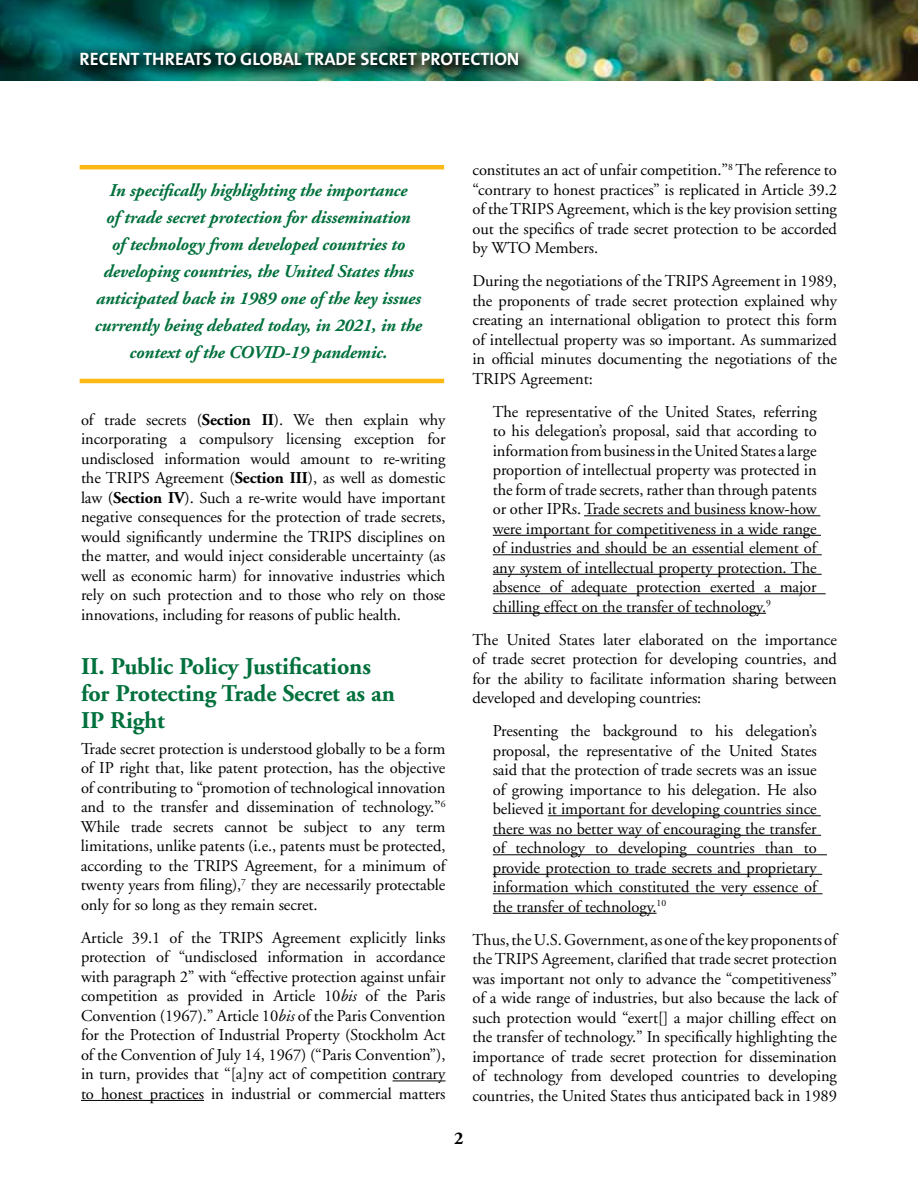
<style>
.page{position:relative;width:918px;height:1188px;background:#fff}
.page>*{position:absolute;margin:0;border:0;box-sizing:border-box;transform-origin:0 0}
.t1{font:700 24px/27px "Adobe Garamond";letter-spacing:-.005em;color:#00703c}
.t2{font:italic 700 18px/27px "Adobe Garamond";letter-spacing:-.01em;color:#00703c;text-align:center}
.t3{font:700 18px "The Sans B7";color:#fff}
.t4{font:700 18px "Adobe Garamond";color:#000}
.t5{font:16.5px/19.5px "Adobe Garamond";letter-spacing:-.005em;color:#000;text-align:justify}
.s1{font-weight:700}
.s2{font-style:italic}
</style>
<div class="page">
<img style="left:0;top:0;width:918px;height:81px">
<img style="left:71px;top:42px;width:467px;height:39px">
<hr style="left:393px;top:1081px;width:52px;height:1px;background:#000">
<hr style="left:81px;top:1100px;width:123px;height:1px;background:#000">
<hr style="left:584px;top:515px;width:236px;height:1px;background:#000">
<hr style="left:493px;top:535px;width:328px;height:1px;background:#000">
<hr style="left:493px;top:554px;width:329px;height:1px;background:#000">
<hr style="left:493px;top:574px;width:329px;height:1px;background:#000">
<hr style="left:493px;top:593px;width:333px;height:1px;background:#000">
<hr style="left:493px;top:613px;width:273px;height:1px;background:#000">
<hr style="left:548px;top:815px;width:273px;height:1px;background:#000">
<hr style="left:493px;top:835px;width:328px;height:1px;background:#000">
<hr style="left:493px;top:854px;width:334px;height:1px;background:#000">
<hr style="left:493px;top:874px;width:329px;height:1px;background:#000">
<hr style="left:493px;top:893px;width:330px;height:1px;background:#000">
<hr style="left:493px;top:913px;width:164px;height:1px;background:#000">
<hr style="left:80px;top:165px;width:364px;height:4px;background:#fdb913">
<hr style="left:80px;top:379px;width:364px;height:4px;background:#fdb913">
<p class="t3" style="left:80px;top:49px;width:441px">RECENT THREATS TO GLOBAL TRADE SECRET PROTECTION</p>
<p class="t2" style="left:95px;top:178px;width:329px">In specifically highlighting the importance<br>of trade secret protection for dissemination<br>of technology from developed countries to developing countries, the United States thus anticipated back in 1989 one of the key issues currently being debated today, in 2021, in the context of the COVID-19 pandemic.</p>
<p class="t5" style="left:81px;top:410px;width:366px">of trade secrets (<span class="s1">Section II</span>). We then explain why incorporating a compulsory licensing exception for undisclosed information would amount to re-writing the TRIPS Agreement (<span class="s1">Section III</span>), as well as domestic law (<span class="s1">Section IV</span>). Such a re-write would have important negative consequences for the protection of trade secrets, would significantly undermine the TRIPS disciplines on the matter, and would inject considerable uncertainty (as well as economic harm) for innovative industries which rely on such protection and to those who rely on those innovations, including for reasons of public health.</p>
<h1 class="t1" style="left:81px;top:653px;width:315px">II. Public Policy Justifications for Protecting Trade Secret as an<br>IP Right</h1>
<p class="t5" style="left:81px;top:739px;width:366px">Trade secret protection is understood globally to be a form of IP right that, like patent protection, has the objective of contributing to “promotion of technological innovation and to the transfer and dissemination of technology.”<sup>6<br></sup>While trade secrets cannot be subject to any term limitations, unlike patents (i.e., patents must be protected, according to the TRIPS Agreement, for a minimum of twenty years from filing),<sup>7</sup> they are necessarily protectable only for so long as they remain secret.</p>
<p class="t5" style="left:81px;top:928px;width:366px">Article 39.1 of the TRIPS Agreement explicitly links protection of “undisclosed information in accordance with paragraph 2” with “effective protection against unfair competition as provided in Article 10<span class="s2">bis</span> of the Paris Convention (1967).” Article 10<span class="s2">bis</span> of the Paris Convention for the Protection of Industrial Property (Stockholm Act of the Convention of July 14, 1967) (“Paris Convention”), in turn, provides that “[a]ny act of competition contrary to honest practices in industrial or commercial matters</p>
<p class="t5" style="left:472px;top:161px;width:366px">constitutes an act of unfair competition.”<sup>8</sup> The reference to “contrary to honest practices” is replicated in Article 39.2 of the TRIPS Agreement, which is the key provision setting out the specifics of trade secret protection to be accorded by WTO Members.</p>
<p class="t5" style="left:472px;top:272px;width:366px">During the negotiations of the TRIPS Agreement in 1989, the proponents of trade secret protection explained why creating an international obligation to protect this form of intellectual property was so important. As summarized in official minutes documenting the negotiations of the TRIPS Agreement:</p>
<p class="t5" style="left:493px;top:402px;width:326px">The representative of the United States, referring to his delegation’s proposal, said that according to information from business in the United States a large proportion of intellectual property was protected in the form of trade secrets, rather than through patents or other IPRs. Trade secrets and business know-how were important for competitiveness in a wide range of industries and should be an essential element of any system of intellectual property protection. The absence of adequate protection exerted a major chilling effect on the transfer of technology.<sup>9</sup></p>
<p class="t5" style="left:472px;top:630px;width:366px">The United States later elaborated on the importance of trade secret protection for developing countries, and for the ability to facilitate information sharing between developed and developing countries:</p>
<p class="t5" style="left:493px;top:722px;width:326px">Presenting the background to his delegation’s proposal, the representative of the United States said that the protection of trade secrets was an issue of growing importance to his delegation. He also believed it important for developing countries since there was no better way of encouraging the transfer of technology to developing countries than to provide protection to trade secrets and proprietary information which constituted the very essence of the transfer of technology.<sup>10</sup></p>
<p class="t5" style="left:472px;top:930px;width:366px">Thus, the U.S. Government, as one of the key proponents of the TRIPS Agreement, clarified that trade secret protection was important not only to advance the “competitiveness” of a wide range of industries, but also because the lack of such protection would “exert[] a major chilling effect on the transfer of technology.” In specifically highlighting the importance of trade secret protection for dissemination of technology from developed countries to developing countries, the United States thus anticipated back in 1989</p>
<p class="t4" style="left:454px;top:1129px;width:11px">2</p>
</div>
